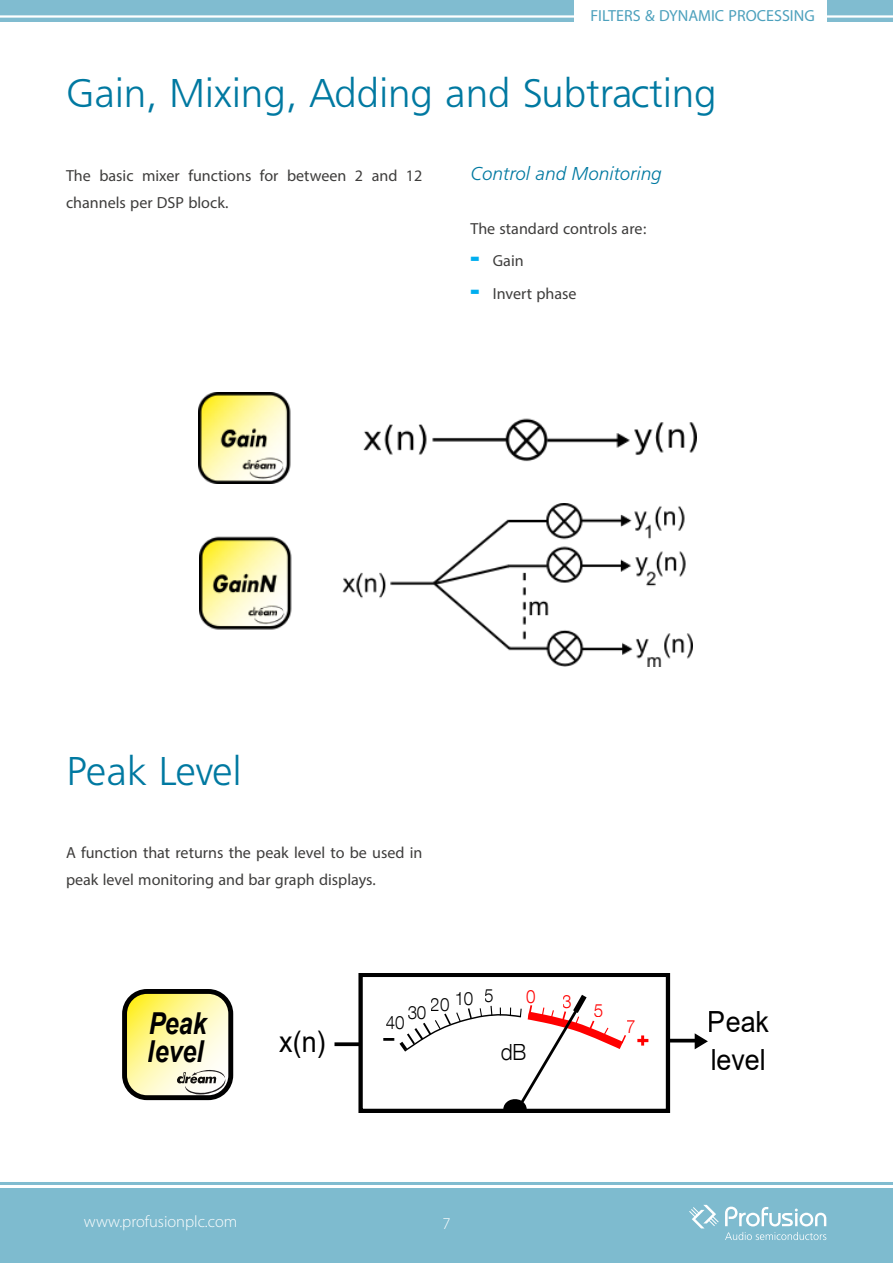
<style>
.page{position:relative;width:893px;height:1263px;background:#fff}
.page>*{position:absolute;margin:0;border:0;box-sizing:border-box;transform-origin:0 0}
.t1{font:300 45px "Helvetica Neue LT Com";color:#000}
.Paragraph_copy{font:300 42px "Frugal Sans";color:#0079a1}
.Paragraph_copy-2{font:300 42px "Frugal Sans";letter-spacing:-.02em;color:#0079a1}
.t2{font:italic 700 30.15px/27.8px "Arial";color:#000;scale:.83 1}
.t3{font:29.1px "Arial";color:#000;scale:.92 1}
.Paragraph_copy-3{font:22.5px/27px "Myriad Arabic";color:#3e3d3c}
.Paragraph_copy-4{font:22.5px "Myriad Arabic";color:#4da1bd}
.t4{font:300 22.5px "Helvetica Neue LT Com";color:#000;scale:.92 1}
.Paragraph_copy-5{font:italic 300 19.5px "Frugal Sans";color:#0079a1}
.t5{font:300 18.45px "Helvetica Neue LT Com";color:#000;scale:.92 1}
.t6{font:300 18.45px "Helvetica Neue LT Com";color:#f00;scale:.92 1}
.t7{font:300 16.5px "Myriad Pro";color:#fff}
.s1{font-family:"Arial";font-weight:900;font-size:27px;color:#00aeef}
</style>
<div class="page">
<div style="left:0;top:1188px;width:893px;height:75px;background:#7ebbcf"></div>
<svg style="left:725px;top:1206px;width:101px;height:20px"></svg>
<svg style="left:725px;top:1232px;width:101px;height:8px"></svg>
<svg style="left:689px;top:1205px;width:30px;height:23px"></svg>
<hr style="left:0;top:1182px;width:893px;height:3px;background:#0079a1">
<div style="left:0;top:0;width:893px;height:21px;background:#80bcd0"></div>
<hr style="left:0;top:15px;width:893px;height:3px;background:#fff">
<div style="left:123px;top:989px;width:110px;height:111px;border:5px solid #000;border-radius:22px"></div>
<svg style="left:125px;top:991px;width:106px;height:107px;background:#dfd99c"></svg>
<div style="left:358px;top:973px;width:312px;height:140px;border:4px solid #000"></div>
<svg style="left:637px;top:1035px;width:11px;height:10px"></svg>
<svg style="left:334px;top:1042px;width:26px;height:4px"></svg>
<svg style="left:694px;top:1033px;width:14px;height:17px"></svg>
<svg style="left:396px;top:994px;width:233px;height:119px"></svg>
<hr style="left:669px;top:1039px;width:26px;height:3px;background:#000">
<img style="left:198px;top:392px;width:498px;height:92px">
<img style="left:200px;top:503px;width:493px;height:164px">
<div style="left:574px;top:0;width:253px;height:35px;background:#fff"></div>
<p class="Paragraph_copy-4" style="left:590px;top:0;width:226px">FILTERS &amp; DYNAMIC PROCESSING</p>
<p class="Paragraph_copy" style="left:66px;top:69px;width:652px">Gain, Mixing, Adding and Subtracting</p>
<p class="Paragraph_copy-3" style="left:66px;top:162px;width:358px">The basic mixer functions for between 2 and 12 channels per DSP block.</p>
<p class="Paragraph_copy-5" style="left:470px;top:162px;width:193px">Control and Monitoring</p>
<p class="Paragraph_copy-3" style="left:470px;top:215px;width:178px">The standard controls are:</p>
<p class="Paragraph_copy-3" style="left:470px;top:247px;width:55px"><span class="s1">-</span> Gain</p>
<p class="Paragraph_copy-3" style="left:470px;top:280px;width:108px"><span class="s1">-</span> Invert phase</p>
<p class="Paragraph_copy-2" style="left:67px;top:747px;width:177px">Peak Level</p>
<p class="Paragraph_copy-3" style="left:66px;top:839px;width:358px">A function that returns the peak level to be used in peak level monitoring and bar graph displays.</p>
<h3 class="t2" style="left:148px;top:1010px;width:73px">Peak level</h3>
<p class="t3" style="left:279px;top:1021px;width:52px">x(n)</p>
<p class="t5" style="left:407px;top:993px;width:96px">30 20 10 5</p>
<p class="t6" style="left:526px;top:985px;width:12px">0</p>
<p class="t6" style="left:563px;top:990px;width:12px">3</p>
<p class="t5" style="left:386px;top:1011px;width:22px">40</p>
<h1 class="t1" style="left:380px;top:1008px;width:18px">-</h1>
<p class="t4" style="left:501px;top:1038px;width:29px">dB</p>
<p class="t6" style="left:594px;top:999px;width:12px">5</p>
<p class="t6" style="left:627px;top:1015px;width:12px">7</p>
<p class="t7" style="left:84px;top:1213px;width:155px">www.profusionplc.com</p>
<p class="t7" style="left:442px;top:1214px;width:10px">7</p>
<p class="t3" style="left:708px;top:1002px;width:68px">Peak</p>
<p class="t3" style="left:710px;top:1039px;width:62px">level</p>
</div>
